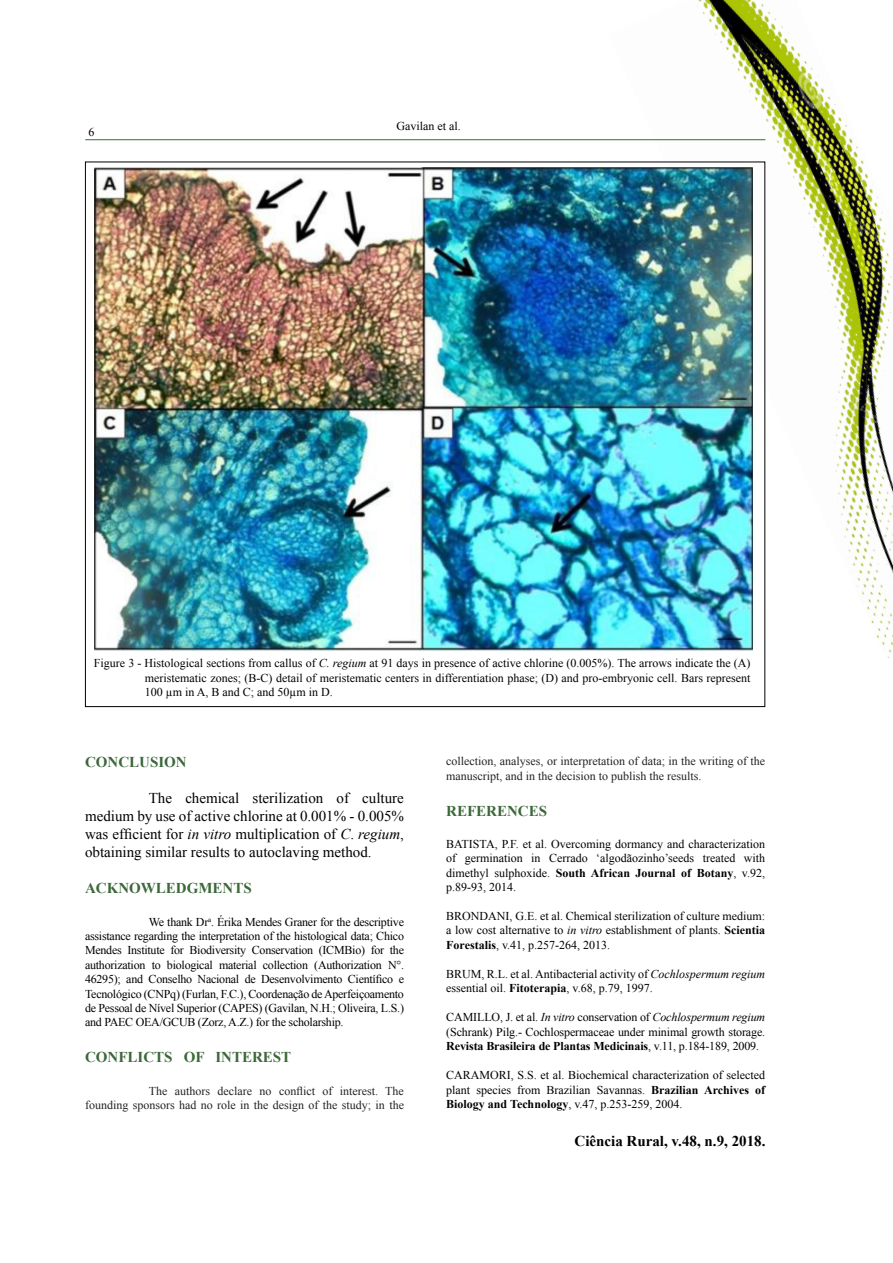
<style>
.page{position:relative;width:893px;height:1263px;background:#fff}
.page>*{position:absolute;margin:0;border:0;box-sizing:border-box;transform-origin:0 0}
.t1{font:15px/18px "Times New Roman";color:#000;text-align:justify}
.t2{font:700 15px "Times New Roman";color:#3c683a}
.t3{font:700 15px "Times New Roman";color:#000}
.t4{font:12px/14.4px "Times New Roman";color:#000;text-align:justify}
.t5{font:12px/14.4px "Times New Roman";color:#222;text-align:right}
.s1{font-style:italic}
.s2{font-weight:700}
</style>
<div class="page">
<img style="left:608px;top:0;width:285px;height:659px">
<hr style="left:85px;top:139px;width:680px;height:1px;background:#3c683a">
<img style="left:94px;top:168px;width:659px;height:483px">
<p class="t4" style="left:88px;top:125px;width:7px">6</p>
<p class="t4" style="left:396px;top:119px;width:66px">Gavilan et al.</p>
<p class="t4" style="left:145px;top:656px;width:607px;text-indent:-51px">Figure 3 - Histological sections from callus of <span class="s1">C. regium</span> at 91 days in presence of active chlorine (0.005%). The arrows indicate the (A) meristematic zones; (B-C) detail of meristematic centers in differentiation phase; (D) and pro-embryonic cell. Bars represent 100 µm in A, B and C; and 50µm in D.</p>
<p class="t2" style="left:85px;top:752px;width:103px">CONCLUSION</p>
<p class="t1" style="left:85px;top:789px;width:320px;text-indent:64px">The chemical sterilization of culture medium by use of active chlorine at 0.001% - 0.005% was efficient for <span class="s1">in vitro</span> multiplication of <span class="s1">C</span>. <span class="s1">regium</span>, obtaining similar results to autoclaving method.</p>
<p class="t2" style="left:85px;top:878px;width:168px">ACKNOWLEDGMENTS</p>
<p class="t4" style="left:85px;top:914px;width:320px;text-indent:64px">We thank Dr<sup>a</sup>. Érika Mendes Graner for the descriptive assistance regarding the interpretation of the histological data; Chico Mendes Institute for Biodiversity Conservation (ICMBio) for the authorization to biological material collection (Authorization N°.<br>46295); and Conselho Nacional de Desenvolvimento Científico e Tecnológico (CNPq) (Furlan, F.C.), Coordenação de Aperfeiçoamento de Pessoal de Nível Superior (CAPES) (Gavilan, N.H.; Oliveira, L.S.) and PAEC OEA/GCUB (Zorz, A.Z.) for the scholarship.</p>
<p class="t2" style="left:85px;top:1047px;width:208px">CONFLICTS OF INTEREST</p>
<p class="t5" style="left:85px;top:1083px;width:320px">The authors declare no conflict of interest. The<br>founding sponsors had no role in the design of the study; in the</p>
<p class="t5" style="left:446px;top:754px;width:320px;text-align:left">collection, analyses, or interpretation of data; in the writing of the manuscript, and in the decision to publish the results.</p>
<p class="t2" style="left:446px;top:800px;width:102px">REFERENCES</p>
<p class="t4" style="left:446px;top:837px;width:320px">BATISTA, P.F. et al. Overcoming dormancy and characterization of germination in Cerrado ‘algodãozinho’seeds treated with dimethyl sulphoxide. <span class="s2">South African Journal of Botany</span>, v.92, p.89-93, 2014.</p>
<p class="t4" style="left:446px;top:909px;width:320px">BRONDANI, G.E. et al. Chemical sterilization of culture medium: a low cost alternative to <span class="s1">in vitro</span> establishment of plants. <span class="s2">Scientia Forestalis</span>, v.41, p.257-264, 2013.</p>
<p class="t4" style="left:446px;top:966px;width:320px">BRUM, R.L. et al. Antibacterial activity of <span class="s1">Cochlospermum regium </span>essential oil. <span class="s2">Fitoterapia</span>, v.68, p.79, 1997.</p>
<p class="t4" style="left:446px;top:1009px;width:320px">CAMILLO, J. et al. <span class="s1">In vitro</span> conservation of <span class="s1">Cochlospermum regium </span>(Schrank) Pilg.- Cochlospermaceae under minimal growth storage.<br><span class="s2">Revista Brasileira de Plantas Medicinais</span>, v.11, p.184-189, 2009.</p>
<p class="t4" style="left:446px;top:1068px;width:320px">CARAMORI, S.S. et al. Biochemical characterization of selected plant species from Brazilian Savannas. <span class="s2">Brazilian Archives of Biology and Technology</span>, v.47, p.253-259, 2004.</p>
<p class="t3" style="left:575px;top:1130px;width:192px">Ciência Rural, v.48, n.9, 2018.</p>
</div>
